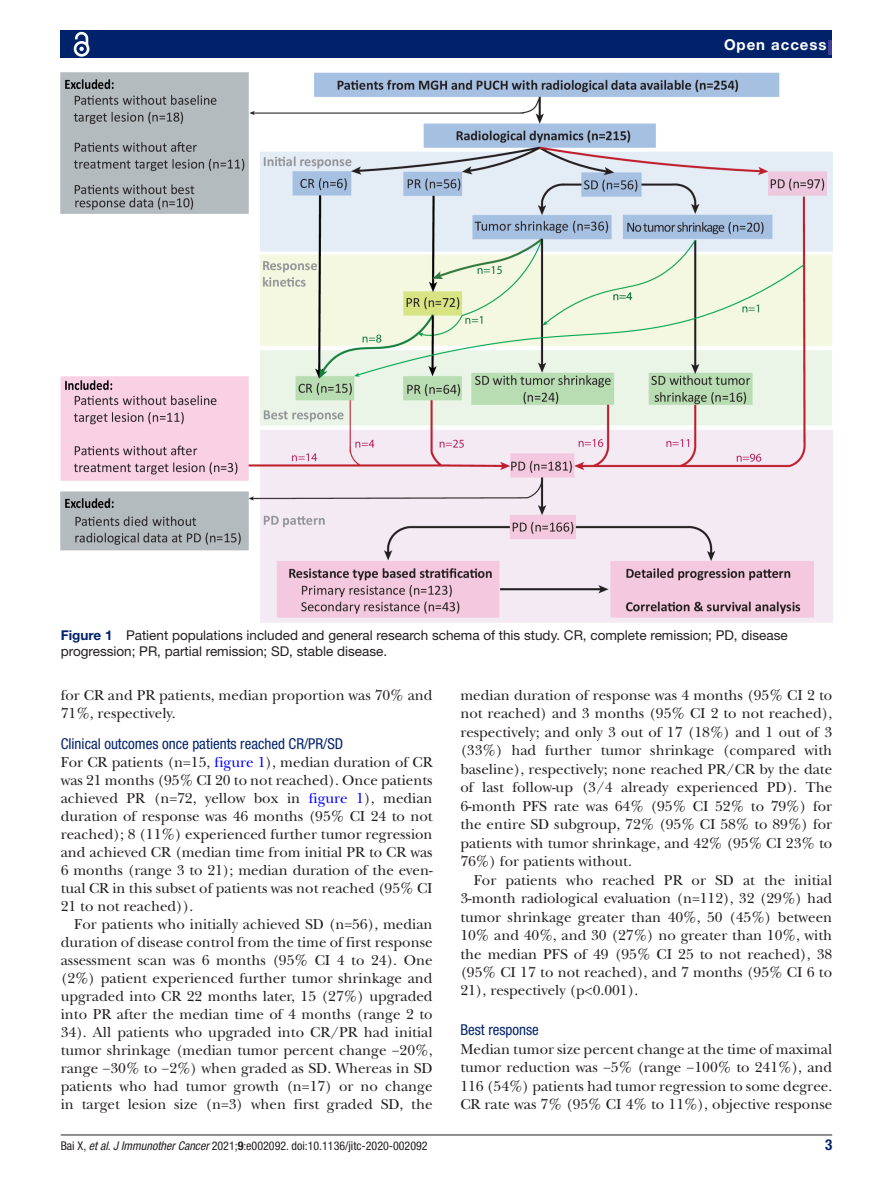
<style>
.page{position:relative;width:893px;height:1191px;background:#fff}
.page>*{position:absolute;margin:0;border:0;box-sizing:border-box;transform-origin:0 0}
.t1{font:15px/18px "New Baskerville";color:#231f20;text-align:justify}
.t2{font:condensed 15px "Helvetica Neue LT Std";color:#00226b}
.t3{font:700 15px "Helvetica Neue LT Std";letter-spacing:.065em;color:#fff}
.t4{font:700 condensed 15px "Helvetica Neue LT Std";color:#00226b}
.t5{font:13.5px/16.2px "Helvetica Neue LT Std";color:#231f20}
.t6{font:condensed 12px "Helvetica Neue LT Std";color:#231f20}
.s1{font-weight:700;color:#00226b}
.s2{color:#00f}
.s3{font-style:italic}
.s4{font-weight:700}
</style>
<div class="page">
<hr style="left:61px;top:1134px;width:771px;height:1px;background:#231f20">
<div style="left:61px;top:31px;width:771px;height:27px;background:#00226b"></div>
<hr style="left:828px;top:40px;width:4px;height:15px;background:#414099">
<svg style="left:73px;top:31px;width:17px;height:26px"></svg>
<img style="left:61px;top:73px;width:771px;height:549px">
<p class="t3" style="left:724px;top:35px;width:104px">Open access</p>
<p class="t5" style="left:61px;top:627px;width:728px"><span class="s1">Figure 1</span> Patient populations included and general research schema of this study. CR, complete remission; PD, disease progression; PR, partial remission; SD, stable disease.</p>
<p class="t1" style="left:61px;top:686px;width:373px">for CR and PR patients, median proportion was 70% and<br>71%, respectively.</p>
<p class="t2" style="left:61px;top:735px;width:284px">Clinical outcomes once patients reached CR/PR/SD</p>
<p class="t1" style="left:61px;top:753px;width:373px">For CR patients (n=15, <span class="s2">figure 1</span>), median duration of CR was 21 months (95% CI 20 to not reached). Once patients achieved PR (n=72, yellow box in <span class="s2">figure 1</span>), median duration of response was 46 months (95% CI 24 to not reached); 8 (11%) experienced further tumor regression and achieved CR (median time from initial PR to CR was 6 months (range 3 to 21); median duration of the even&shy;tual CR in this subset of patients was not reached (95% CI 21 to not reached)).</p>
<p class="t1" style="left:61px;top:915px;width:373px;text-indent:14px">For patients who initially achieved SD (n=56), median duration of disease control from the time of first response assessment scan was 6 months (95% CI 4 to 24). One (2%) patient experienced further tumor shrinkage and upgraded into CR 22 months later, 15 (27%) upgraded into PR after the median time of 4 months (range 2 to 34). All patients who upgraded into CR/PR had initial tumor shrinkage (median tumor percent change −20%, range −30% to −2%) when graded as SD. Whereas in SD patients who had tumor growth (n=17) or no change in target lesion size (n=3) when first graded SD, the</p>
<p class="t1" style="left:460px;top:685px;width:373px;line-height:18.5px">median duration of response was 4 months (95% CI 2 to not reached) and 3 months (95% CI 2 to not reached), respectively; and only 3 out of 17 (18%) and 1 out of 3 (33%) had further tumor shrinkage (compared with baseline), respectively; none reached PR/CR by the date of last follow-up (3/4 already experienced PD). The 6-month PFS rate was 64% (95% CI 52% to 79%) for the entire SD subgroup, 72% (95% CI 58% to 89%) for patients with tumor shrinkage, and 42% (95% CI 23% to 76%) for patients without.</p>
<p class="t1" style="left:460px;top:870px;width:373px;line-height:18.5px;text-indent:14px">For patients who reached PR or SD at the initial 3-month radiological evaluation (n=112), 32 (29%) had tumor shrinkage greater than 40%, 50 (45%) between 10% and 40%, and 30 (27%) no greater than 10%, with the median PFS of 49 (95% CI 25 to not reached), 38 (95% CI 17 to not reached), and 7 months (95% CI 6 to 21), respectively (p&lt;0.001).</p>
<p class="t2" style="left:460px;top:1021px;width:80px">Best response</p>
<p class="t1" style="left:460px;top:1039px;width:373px;line-height:18.5px">Median tumor size percent change at the time of maximal tumor reduction was −5% (range −100% to 241%), and 116 (54%) patients had tumor regression to some degree.<br>CR rate was 7% (95% CI 4% to 11%), objective response</p>
<p class="t6" style="left:61px;top:1138px;width:368px">Bai X, <span class="s3">et al</span>. <span class="s3">J Immunother Cancer</span> 2021;<span class="s4">9</span>:e002092. doi:10.1136/jitc-2020-002092</p>
<p class="t4" style="left:825px;top:1135px;width:9px">3</p>
</div>
